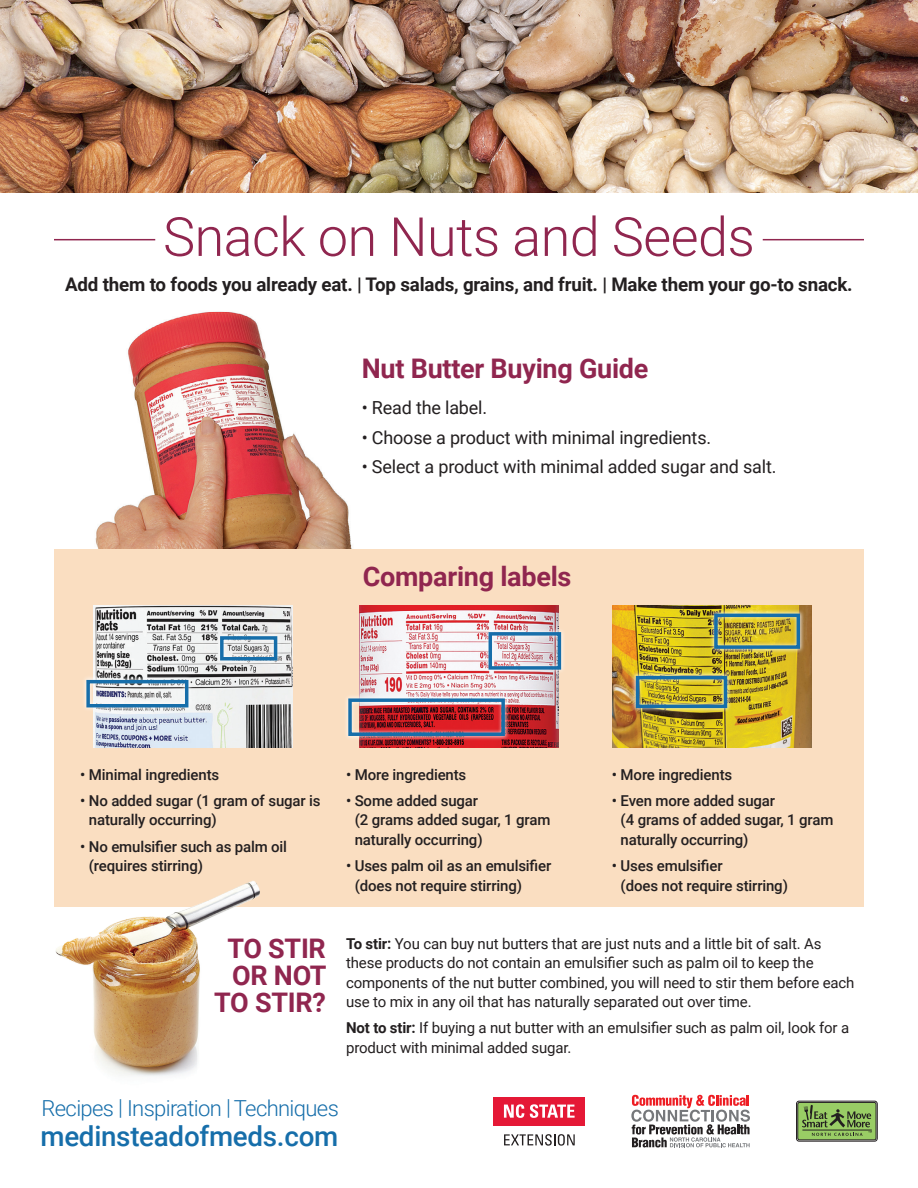
<style>
.page{position:relative;width:918px;height:1188px;background:#fff}
.page>*{position:absolute;margin:0;border:0;box-sizing:border-box;transform-origin:0 0}
.t1{font:300 54px "Roboto";letter-spacing:-.01em;color:#90264f}
.t2{font:500 27.75px "Roboto";letter-spacing:-.01em;color:#166eaa}
.t3{font:700 27px/27px "Roboto";letter-spacing:-.01em;color:#90264f;text-align:right}
.t4{font:300 22.05px "Roboto";letter-spacing:-.03em;color:#166eaa}
.t5{font:700 18.75px "Roboto";letter-spacing:-.01em;color:#231f20}
.t6{font:18px "Roboto";letter-spacing:-.01em;color:#231f20}
.t7{font:500 15px/19.5px "Roboto";letter-spacing:-.01em;color:#231f20}
.t8{font:15px/19.5px "Roboto";letter-spacing:-.01em;color:#231f20}
.s1{font-weight:700}
</style>
<div class="page">
<div style="left:796px;top:1101px;width:82px;height:40px;border:1px solid #231f20;border-radius:3px"></div>
<div style="left:798px;top:1102px;width:78px;height:38px;background:#99cd65;border-radius:2px"></div>
<div style="left:797px;top:1102px;width:79px;height:38px;border:1px solid #231f20;border-radius:2px"></div>
<svg style="left:802px;top:1105px;width:70px;height:31px"></svg>
<div style="left:494px;top:1097px;width:91px;height:29px;background:#e51836"></div>
<svg style="left:504px;top:1104px;width:20px;height:14px"></svg>
<svg style="left:530px;top:1104px;width:45px;height:14px"></svg>
<svg style="left:504px;top:1134px;width:71px;height:12px"></svg>
<svg style="left:631px;top:1095px;width:119px;height:53px"></svg>
<img style="left:95px;top:313px;width:257px;height:236px">
<img style="left:0;top:0;width:918px;height:192px">
<div style="left:54px;top:549px;width:810px;height:358px;background:#fadec1"></div>
<img style="left:93px;top:605px;width:200px;height:143px">
<div style="left:215px;top:631px;width:67px;height:34px;background:#fff;opacity:.85"></div>
<div style="left:220px;top:636px;width:57px;height:24px;border:3px solid #166eaa"></div>
<div style="left:82px;top:675px;width:111px;height:37px;background:#fff;opacity:.85"></div>
<div style="left:86px;top:680px;width:102px;height:27px;border:3px solid #166eaa"></div>
<img style="left:359px;top:605px;width:200px;height:143px">
<div style="left:343px;top:694px;width:167px;height:47px;background:#fff;opacity:.85"></div>
<div style="left:348px;top:698px;width:157px;height:38px;border:3px solid #166eaa"></div>
<div style="left:484px;top:627px;width:82px;height:47px;background:#fff;opacity:.85"></div>
<div style="left:489px;top:632px;width:72px;height:38px;border:3px solid #166eaa"></div>
<img style="left:55px;top:881px;width:205px;height:195px">
<img style="left:612px;top:605px;width:199px;height:143px">
<div style="left:709px;top:609px;width:96px;height:44px;background:#fff;opacity:.85"></div>
<div style="left:714px;top:614px;width:86px;height:35px;border:3px solid #166eaa"></div>
<div style="left:631px;top:671px;width:101px;height:42px;background:#fff;opacity:.85"></div>
<div style="left:636px;top:676px;width:91px;height:32px;border:3px solid #166eaa"></div>
<hr style="left:54px;top:239px;width:101px;height:1px;background:#90264f">
<hr style="left:763px;top:239px;width:101px;height:1px;background:#90264f">
<h1 class="t1" style="left:163px;top:199px;width:593px">Snack on Nuts and Seeds</h1>
<p class="t5" style="left:65px;top:271px;width:789px">Add them to foods you already eat. | Top salads, grains, and fruit. | Make them your go-to snack.</p>
<h3 class="t3" style="left:362px;top:354px;width:288px">Nut Butter Buying Guide</h3>
<p class="t6" style="left:362px;top:395px;width:127px">• Read the label.</p>
<p class="t6" style="left:362px;top:425px;width:351px">• Choose a product with minimal ingredients.</p>
<p class="t6" style="left:362px;top:454px;width:416px">• Select a product with minimal added sugar and salt.</p>
<h3 class="t3" style="left:363px;top:562px;width:210px">Comparing labels</h3>
<p class="t7" style="left:80px;top:764px;width:141px">• Minimal ingredients</p>
<p class="t7" style="left:89px;top:790px;width:233px;text-indent:-9px">• No added sugar (1 gram of sugar is naturally occurring)</p>
<p class="t7" style="left:89px;top:836px;width:200px;text-indent:-9px">• No emulsifier such as palm oil (requires stirring)</p>
<p class="t7" style="left:346px;top:764px;width:122px">• More ingredients</p>
<p class="t7" style="left:355px;top:790px;width:197px;text-indent:-9px">• Some added sugar<br>(2 grams added sugar, 1 gram naturally occurring)</p>
<p class="t7" style="left:355px;top:855px;width:198px;text-indent:-9px">• Uses palm oil as an emulsifier (does not require stirring)</p>
<p class="t7" style="left:612px;top:764px;width:122px">• More ingredients</p>
<p class="t7" style="left:621px;top:790px;width:214px;text-indent:-9px">• Even more added sugar<br>(4 grams of added sugar, 1 gram naturally occurring)</p>
<p class="t7" style="left:621px;top:855px;width:169px;text-indent:-9px">• Uses emulsifier<br>(does not require stirring)</p>
<h3 class="t3" style="left:214px;top:934px;width:114px">TO STIR<br>OR NOT<br>TO STIR?</h3>
<p class="t8" style="left:346px;top:933px;width:510px"><span class="s1">To stir:</span> You can buy nut butters that are just nuts and a little bit of salt. As these products do not contain an emulsifier such as palm oil to keep the components of the nut butter combined, you will need to stir them before each use to mix in any oil that has naturally separated out over time.</p>
<p class="t8" style="left:346px;top:1018px;width:505px"><span class="s1">Not to stir:</span> If buying a nut butter with an emulsifier such as palm oil, look for a product with minimal added sugar.</p>
<h3 class="t4" style="left:42px;top:1093px;width:299px">Recipes | Inspiration | Techniques</h3>
<h2 class="t2" style="left:40px;top:1116px;width:299px">medinsteadofmeds.com</h2>
</div>
